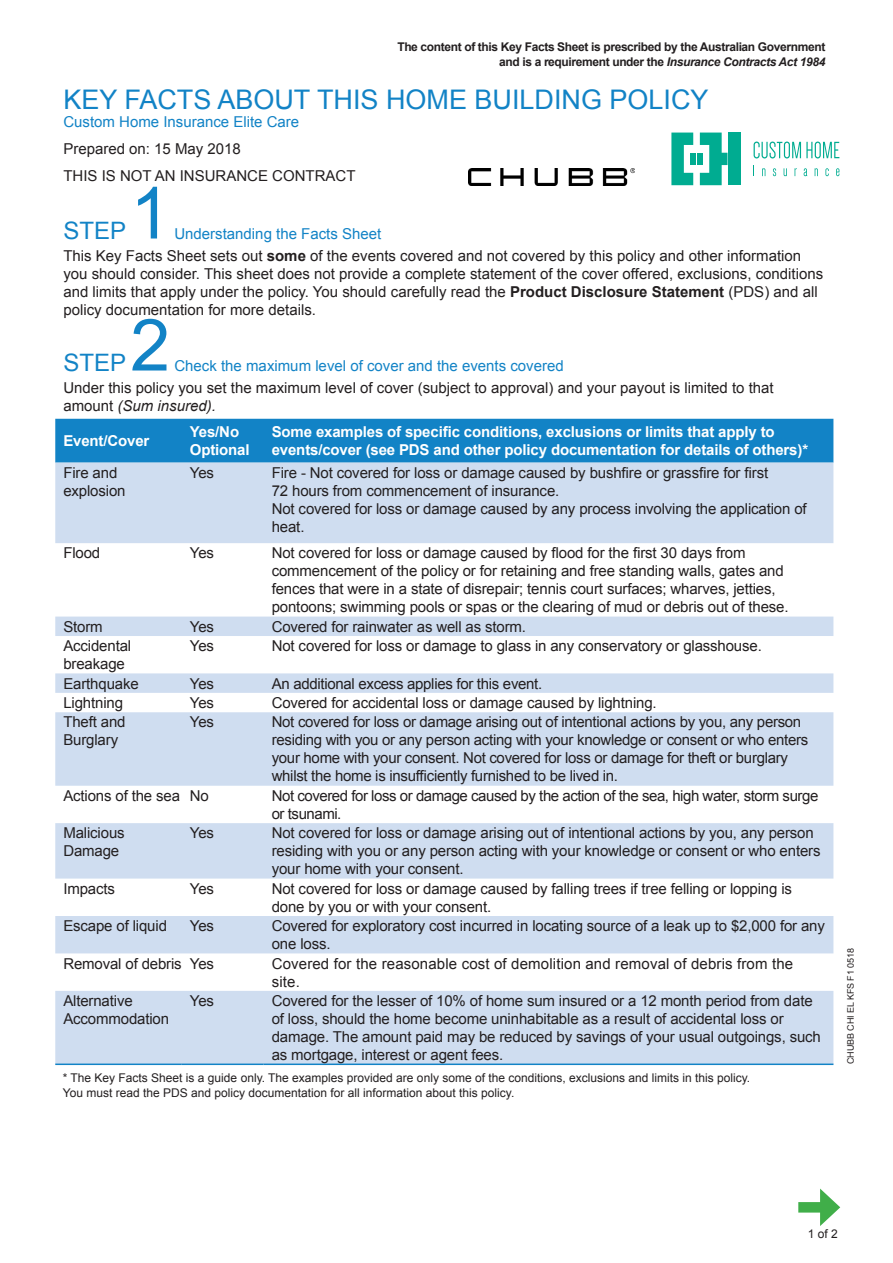
<style>
.page{position:relative;width:893px;height:1263px;background:#fff}
.page>*{position:absolute;margin:0;border:0;box-sizing:border-box;transform-origin:0 0}
.t1{font:72px "Arial";color:#1283c6}
.t2{font:27px "Arial";color:#1283c6}
.t3{font:24px "Arial";color:#1283c6}
.table_text{font:15px/18px "Arial";letter-spacing:-.01em;color:#231f20}
.table_text-2{font:700 15px/18px "Arial";letter-spacing:-.01em;color:#fff}
.t4{font:15px "Arial";color:#1283c6}
.table_text-3{font:15px/18px "Arial";letter-spacing:-.03em;color:#231f20}
.table_text-4{font:15px/18px "Arial";letter-spacing:.01em;color:#231f20}
.table_red{font:15px "Arial";letter-spacing:-.01em;color:#231f20}
.t5{font:12px/14.4px "Arial";color:#231f20}
.t6{font:700 12px "Arial";letter-spacing:-.03em;color:#231f20}
.table_text-5{font:9px "Arial";letter-spacing:-.01em;color:#231f20}
.s1{font-style:italic}
.s2{font-weight:700}
</style>
<div class="page">
<div style="left:55px;top:419px;width:778px;height:44px;background:#1283c6"></div>
<svg style="left:55px;top:463px;width:778px;height:600px;fill:#cfddf0"></svg>
<hr style="left:55px;top:1063px;width:127px;height:2px;background:#1283c6">
<hr style="left:182px;top:1063px;width:82px;height:2px;background:#1283c6">
<hr style="left:264px;top:1063px;width:569px;height:2px;background:#1283c6">
<div style="left:798px;top:1202px;width:30px;height:10px;background:#40ae49"></div>
<svg style="left:820px;top:1188px;width:20px;height:38px"></svg>
<div style="left:728px;top:133px;width:13px;height:52px;background:#00ac91"></div>
<svg style="left:671px;top:133px;width:56px;height:52px"></svg>
<svg style="left:754px;top:142px;width:85px;height:16px"></svg>
<svg style="left:762px;top:168px;width:3px;height:8px"></svg>
<svg style="left:773px;top:168px;width:3px;height:8px"></svg>
<svg style="left:784px;top:168px;width:3px;height:8px"></svg>
<svg style="left:794px;top:168px;width:3px;height:8px"></svg>
<svg style="left:804px;top:168px;width:3px;height:8px"></svg>
<svg style="left:815px;top:168px;width:3px;height:8px"></svg>
<svg style="left:825px;top:168px;width:4px;height:8px"></svg>
<svg style="left:836px;top:168px;width:3px;height:8px"></svg>
<img style="left:468px;top:169px;width:167px;height:16px">
<p class="t6" style="left:397px;top:39px;width:429px">The content of this Key Facts Sheet is prescribed by the Australian Government</p>
<p class="t6" style="left:499px;top:54px;width:328px">and is a requirement under the <span class="s1">Insurance Contracts Act 1984</span></p>
<p class="t2" style="left:63px;top:82px;width:647px">KEY FACTS ABOUT THIS HOME BUILDING POLICY</p>
<p class="t4" style="left:63px;top:112px;width:237px">Custom Home Insurance Elite Care</p>
<p class="table_text" style="left:63px;top:140px;width:179px">Prepared on: 15 May 2018</p>
<p class="table_text" style="left:63px;top:167px;width:294px">THIS IS NOT AN INSURANCE CONTRACT</p>
<p class="t3" style="left:63px;top:214px;width:64px">STEP</p>
<p class="t1" style="left:130px;top:166px;width:42px">1</p>
<p class="t4" style="left:174px;top:223px;width:208px">Understanding the Facts Sheet</p>
<p class="table_text" style="left:63px;top:247px;width:761px">This Key Facts Sheet sets out <span class="s2">some</span> of the events covered and not covered by this policy and other information you should consider. This sheet does not provide a complete statement of the cover offered, exclusions, conditions and limits that apply under the policy. You should carefully read the <span class="s2">Product Disclosure Statement</span> (PDS) and all policy documentation for more details.</p>
<p class="t3" style="left:63px;top:346px;width:64px">STEP</p>
<p class="t1" style="left:130px;top:298px;width:42px">2</p>
<p class="t4" style="left:174px;top:355px;width:391px">Check the maximum level of cover and the events covered</p>
<p class="table_text" style="left:63px;top:379px;width:712px">Under this policy you set the maximum level of cover (subject to approval) and your payout is limited to that amount <span class="s1">(Sum insured).</span></p>
<p class="table_text-2" style="left:63px;top:432px;width:88px">Event/Cover</p>
<p class="table_text-2" style="left:272px;top:423px;width:538px">Some examples of specific conditions, exclusions or limits that apply to events/cover (see PDS and other policy documentation for details of others)*</p>
<p class="table_text-2" style="left:190px;top:423px;width:51px">Yes/No</p>
<p class="table_text-2" style="left:190px;top:441px;width:61px">Optional</p>
<p class="table_text" style="left:63px;top:464px;width:64px">Fire and explosion</p>
<p class="table_red" style="left:190px;top:463px;width:26px">Yes</p>
<p class="table_text" style="left:272px;top:464px;width:498px">Fire - Not covered for loss or damage caused by bushfire or grassfire for first<br>72 hours from commencement of insurance.</p>
<p class="table_text" style="left:272px;top:500px;width:536px">Not covered for loss or damage caused by any process involving the application of heat.</p>
<p class="table_text" style="left:63px;top:544px;width:38px">Flood</p>
<p class="table_red" style="left:190px;top:543px;width:26px">Yes</p>
<p class="table_text" style="left:272px;top:544px;width:518px">Not covered for loss or damage caused by flood for the first 30 days from commencement of the policy or for retaining and free standing walls, gates and fences that were in a state of disrepair; tennis court surfaces; wharves, jetties, pontoons; swimming pools or spas or the clearing of mud or debris out of these.</p>
<p class="table_text" style="left:63px;top:618px;width:41px">Storm</p>
<p class="table_red" style="left:190px;top:617px;width:26px">Yes</p>
<p class="table_text" style="left:272px;top:618px;width:256px">Covered for rainwater as well as storm.</p>
<p class="table_text" style="left:63px;top:637px;width:69px">Accidental breakage</p>
<p class="table_red" style="left:190px;top:636px;width:26px">Yes</p>
<p class="table_text" style="left:272px;top:637px;width:492px">Not covered for loss or damage to glass in any conservatory or glasshouse.</p>
<p class="table_text" style="left:63px;top:674px;width:77px">Earthquake</p>
<p class="table_red" style="left:190px;top:673px;width:26px">Yes</p>
<p class="table_text" style="left:272px;top:674px;width:272px">An additional excess applies for this event.</p>
<p class="table_text" style="left:63px;top:694px;width:61px">Lightning</p>
<p class="table_red" style="left:190px;top:693px;width:26px">Yes</p>
<p class="table_text" style="left:272px;top:694px;width:386px">Covered for accidental loss or damage caused by lightning.</p>
<p class="table_text" style="left:63px;top:713px;width:64px">Theft and<br>Burglary</p>
<p class="table_red" style="left:190px;top:712px;width:26px">Yes</p>
<p class="table_text" style="left:272px;top:713px;width:538px">Not covered for loss or damage arising out of intentional actions by you, any person residing with you or any person acting with your knowledge or consent or who enters your home with your consent. Not covered for loss or damage for theft or burglary whilst the home is insufficiently furnished to be lived in.</p>
<p class="table_text" style="left:63px;top:787px;width:118px">Actions of the sea</p>
<p class="table_red" style="left:190px;top:786px;width:21px">No</p>
<p class="table_text-3" style="left:272px;top:787px;width:548px">Not covered for loss or damage caused by the action of the sea, high water, storm surge or tsunami.</p>
<p class="table_text" style="left:63px;top:824px;width:63px">Malicious<br>Damage</p>
<p class="table_red" style="left:190px;top:823px;width:26px">Yes</p>
<p class="table_text" style="left:272px;top:824px;width:550px">Not covered for loss or damage arising out of intentional actions by you, any person residing with you or any person acting with your knowledge or consent or who enters your home with your consent.</p>
<p class="table_text" style="left:63px;top:880px;width:53px">Impacts</p>
<p class="table_red" style="left:190px;top:879px;width:26px">Yes</p>
<p class="table_text" style="left:272px;top:880px;width:522px">Not covered for loss or damage caused by falling trees if tree felling or lopping is done by you or with your consent.</p>
<p class="table_text" style="left:63px;top:917px;width:105px">Escape of liquid</p>
<p class="table_red" style="left:190px;top:916px;width:26px">Yes</p>
<p class="table_text" style="left:272px;top:917px;width:555px">Covered for exploratory cost incurred in locating source of a leak up to $2,000 for any one loss.</p>
<p class="table_text" style="left:63px;top:954px;width:120px">Removal of debris</p>
<p class="table_red" style="left:190px;top:953px;width:26px">Yes</p>
<p class="table_text-4" style="left:272px;top:954px;width:523px">Covered for the reasonable cost of demolition and removal of debris from the site.</p>
<p class="table_text" style="left:63px;top:992px;width:107px">Alternative<br>Accommodation</p>
<p class="table_red" style="left:190px;top:991px;width:26px">Yes</p>
<p class="table_text" style="left:272px;top:992px;width:551px">Covered for the lesser of 10% of home sum insured or a 12 month period from date of loss, should the home become uninhabitable as a result of accidental loss or damage. The amount paid may be reduced by savings of your usual outgoings, such as mortgage, interest or agent fees.</p>
<p class="t5" style="left:63px;top:1071px;width:689px">* The Key Facts Sheet is a guide only. The examples provided are only some of the conditions, exclusions and limits in this policy.<br>You must read the PDS and policy documentation for all information about this policy.</p>
<p class="table_text-5" style="left:845px;top:1064px;width:118px;rotate:-90deg">CHUBB CHI EL KFS F1 0518</p>
<p class="t5" style="left:808px;top:1226px;width:32px">1 of 2</p>
</div>
